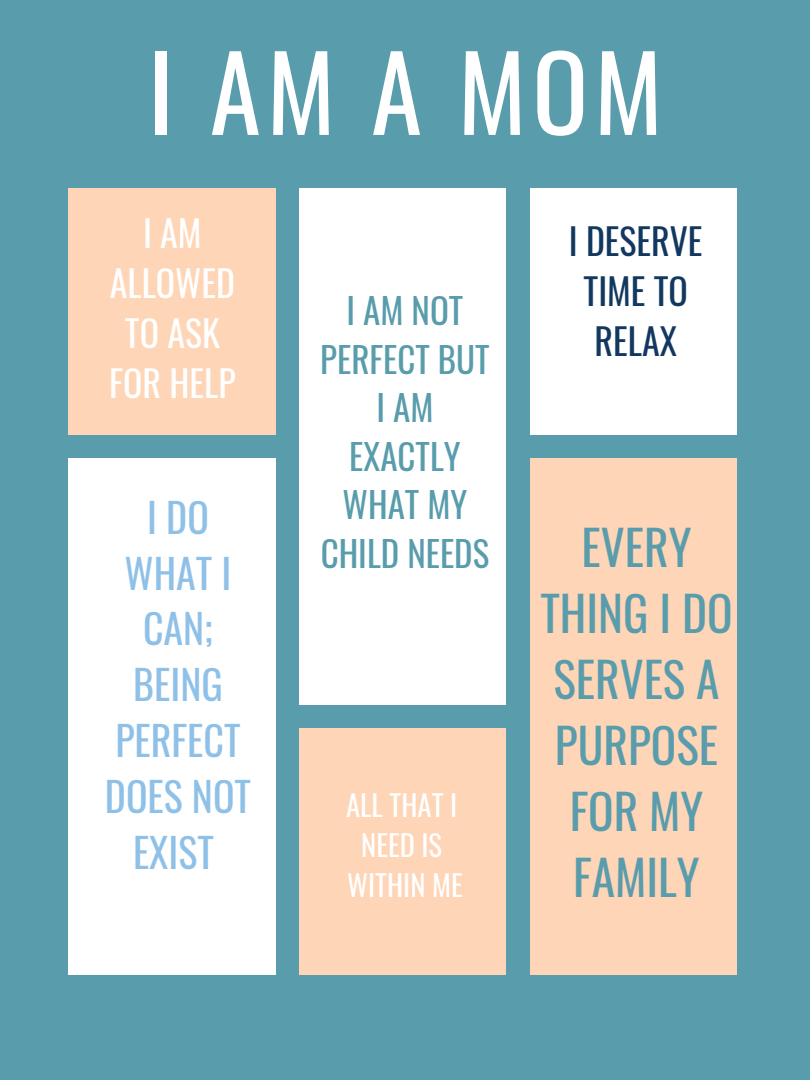
<style>
.page{position:relative;width:810px;height:1080px;background:#599cac}
.page>*{position:absolute;margin:0;border:0;box-sizing:border-box;transform-origin:0 0}
.t1{font:103.31px "Oswald";color:#fff}
.t2{font:47.44px/65.9px "Oswald";color:#599cac;text-align:center}
.t3{font:40px/55.8px "Oswald";color:#8fc1e8;text-align:center}
.t4{font:35.94px/50px "Oswald";color:#fff;text-align:center}
.t5{font:35.94px/50px "Oswald";color:#13385f;text-align:center}
.t6{font:35px/48.6px "Oswald";color:#599cac;text-align:center}
.t7{font:28.75px/39.9px "Oswald";color:#fff;text-align:center}
</style>
<div class="page">
<div style="left:68px;top:188px;width:207px;height:246px;background:#fed5b6"></div>
<div style="left:68px;top:458px;width:207px;height:516px;background:#fff"></div>
<div style="left:299px;top:188px;width:207px;height:516px;background:#fff"></div>
<div style="left:299px;top:728px;width:207px;height:246px;background:#fed5b6"></div>
<div style="left:530px;top:188px;width:207px;height:246px;background:#fff"></div>
<div style="left:530px;top:458px;width:207px;height:516px;background:#fed5b6"></div>
<h1 class="t1" style="left:148px;top:12px;width:516px">I AM A MOM</h1>
<p class="t4" style="left:109px;top:207px;width:128px">I AM<br>ALLOWED<br>TO ASK<br>FOR HELP</p>
<p class="t3" style="left:105px;top:488px;width:148px">I DO<br>WHAT I<br>CAN;<br>BEING<br>PERFECT<br>DOES NOT<br>EXIST</p>
<p class="t6" style="left:320px;top:285px;width:171px">I AM NOT<br>PERFECT BUT<br>I AM<br>EXACTLY<br>WHAT MY<br>CHILD NEEDS</p>
<p class="t7" style="left:346px;top:784px;width:118px">ALL THAT I<br>NEED IS<br>WITHIN ME</p>
<p class="t5" style="left:569px;top:215px;width:135px">I DESERVE<br>TIME TO<br>RELAX</p>
<h2 class="t2" style="left:540px;top:513px;width:194px">EVERY<br>THING I DO<br>SERVES A<br>PURPOSE<br>FOR MY<br>FAMILY</h2>
</div>
